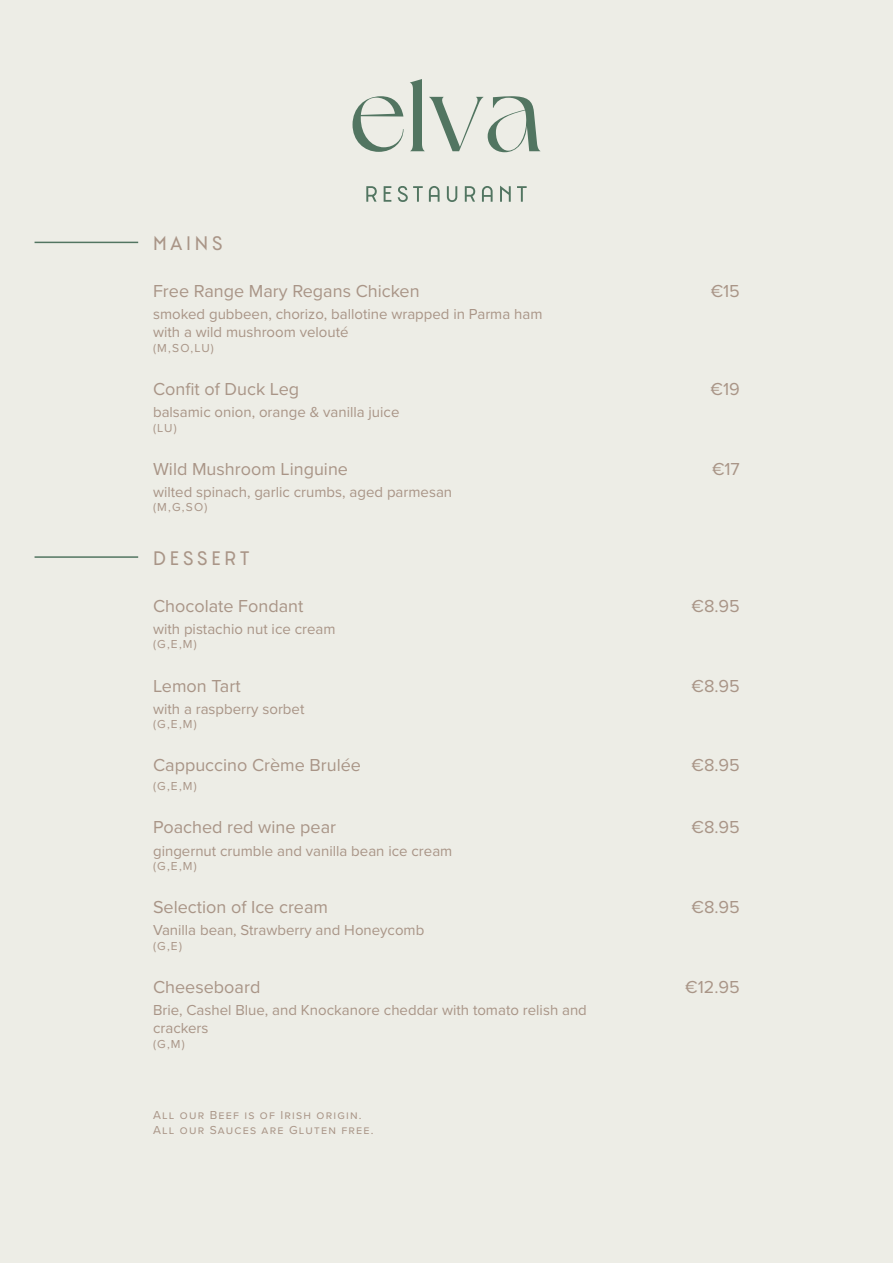
<style>
.page{position:relative;width:893px;height:1263px;background:#edede6}
.page>*{position:absolute;margin:0;border:0;box-sizing:border-box;transform-origin:0 0}
.t1{font:18px "Proxima Nova";color:#a99587}
.t2{font:18px "Catallina";letter-spacing:.21em;color:#a99587}
.t3{font:15px/18px "Proxima Nova";color:#a99587}
.t4{font:12px/14.4px "Proxima Nova";letter-spacing:.1em;color:#a99587}
</style>
<div class="page">
<svg style="left:353px;top:96px;width:51px;height:56px"></svg>
<svg style="left:410px;top:79px;width:130px;height:73px"></svg>
<svg style="left:366px;top:186px;width:161px;height:16px"></svg>
<hr style="left:35px;top:242px;width:103px;height:1px;background:#527561">
<hr style="left:35px;top:556px;width:103px;height:2px;background:#527561">
<p class="t2" style="left:153px;top:232px;width:71px">MAINS</p>
<p class="t1" style="left:153px;top:278px;width:268px">Free Range Mary Regans Chicken</p>
<p class="t1" style="left:711px;top:278px;width:31px">€15</p>
<p class="t3" style="left:153px;top:305px;width:391px">smoked gubbeen, chorizo, ballotine wrapped in Parma ham with a wild mushroom velouté</p>
<p class="t4" style="left:153px;top:340px;width:62px">(M,SO,LU)</p>
<p class="t1" style="left:153px;top:375px;width:148px">Confit of Duck Leg</p>
<p class="t1" style="left:711px;top:375px;width:31px">€19</p>
<p class="t3" style="left:153px;top:402px;width:248px">balsamic onion, orange &amp; vanilla juice</p>
<p class="t4" style="left:153px;top:420px;width:25px">(LU)</p>
<p class="t1" style="left:153px;top:455px;width:196px">Wild Mushroom Linguine</p>
<p class="t1" style="left:712px;top:455px;width:29px">€17</p>
<p class="t3" style="left:153px;top:482px;width:301px">wilted spinach, garlic crumbs, aged parmesan</p>
<p class="t4" style="left:153px;top:500px;width:56px">(M,G,SO)</p>
<p class="t2" style="left:153px;top:547px;width:98px">DESSERT</p>
<p class="t1" style="left:153px;top:592px;width:152px">Chocolate Fondant</p>
<p class="t1" style="left:691px;top:592px;width:50px">€8.95</p>
<p class="t3" style="left:153px;top:619px;width:184px">with pistachio nut ice cream</p>
<p class="t4" style="left:153px;top:637px;width:45px">(G,E,M)</p>
<p class="t1" style="left:153px;top:672px;width:89px">Lemon Tart</p>
<p class="t1" style="left:691px;top:672px;width:50px">€8.95</p>
<p class="t3" style="left:153px;top:699px;width:153px">with a raspberry sorbet</p>
<p class="t4" style="left:153px;top:716px;width:45px">(G,E,M)</p>
<p class="t1" style="left:153px;top:752px;width:210px">Cappuccino Crème Brulée</p>
<p class="t1" style="left:691px;top:752px;width:50px">€8.95</p>
<p class="t4" style="left:153px;top:778px;width:45px">(G,E,M)</p>
<p class="t1" style="left:153px;top:814px;width:185px">Poached red wine pear</p>
<p class="t1" style="left:691px;top:814px;width:50px">€8.95</p>
<p class="t3" style="left:153px;top:841px;width:301px">gingernut crumble and vanilla bean ice cream</p>
<p class="t4" style="left:153px;top:858px;width:45px">(G,E,M)</p>
<p class="t1" style="left:153px;top:894px;width:177px">Selection of Ice cream</p>
<p class="t1" style="left:691px;top:894px;width:50px">€8.95</p>
<p class="t3" style="left:153px;top:921px;width:273px">Vanilla bean, Strawberry and Honeycomb</p>
<p class="t4" style="left:153px;top:938px;width:30px">(G,E)</p>
<p class="t1" style="left:153px;top:973px;width:109px">Cheeseboard</p>
<p class="t1" style="left:685px;top:973px;width:56px">€12.95</p>
<p class="t3" style="left:153px;top:1000px;width:435px">Brie, Cashel Blue, and Knockanore cheddar with tomato relish and crackers</p>
<p class="t4" style="left:153px;top:1036px;width:33px">(G,M)</p>
<p class="t4" style="left:153px;top:1108px;width:222px">All our Beef is of Irish origin.<br>All our Sauces are Gluten free.</p>
</div>
